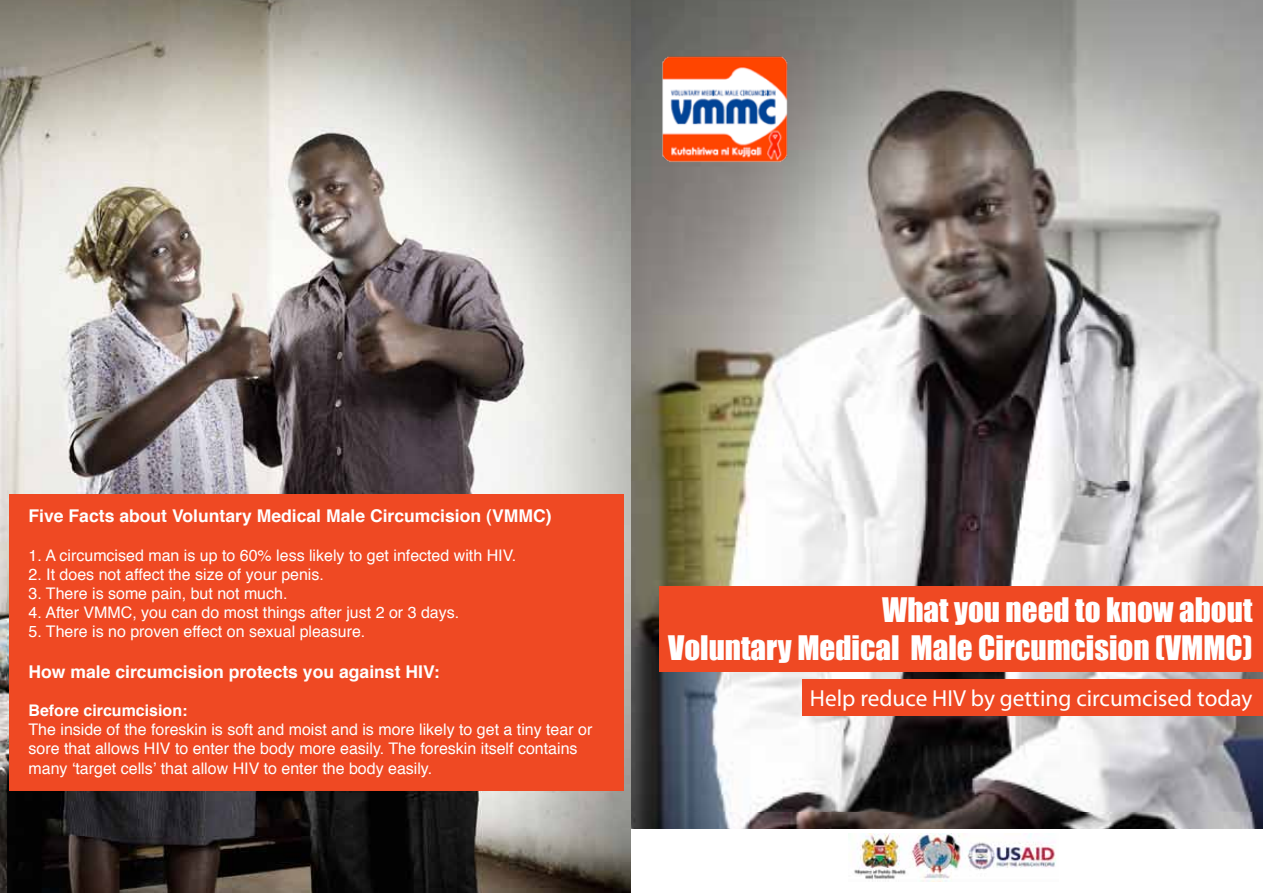
<style>
.page{position:relative;width:1263px;height:893px;background:#fff}
.page>*{position:absolute;margin:0;border:0;box-sizing:border-box;transform-origin:0 0}
.t1{font:31.05px/37.2px "Impact";color:#fff;text-align:right}
.t2{font:23.25px "Myriad Pro";color:#fff}
.t3{font:700 17.55px "Helvetica";color:#fff}
.t4{font:15.9px/19.2px "Helvetica";color:#fff}
.t5{font:700 15.9px "Helvetica";color:#fff}
</style>
<div class="page">
<img style="left:0;top:0;width:1263px;height:893px">
<img style="left:657px;top:54px;width:133px;height:111px">
<div style="left:9px;top:495px;width:615px;height:296px;background:#ef4923"></div>
<div style="left:659px;top:587px;width:603px;height:85px;background:#ef4923"></div>
<div style="left:802px;top:679px;width:460px;height:37px;background:#ef4923"></div>
<div style="left:631px;top:830px;width:632px;height:63px;background:#fff"></div>
<img style="left:848px;top:834px;width:208px;height:47px">
<p class="t3" style="left:28px;top:502px;width:525px">Five Facts about Voluntary Medical Male Circumcision (VMMC)</p>
<p class="t4" style="left:28px;top:546px;width:489px">1. A circumcised man is up to 60% less likely to get infected with HIV.</p>
<p class="t4" style="left:28px;top:565px;width:297px">2. It does not affect the size of your penis.</p>
<p class="t4" style="left:28px;top:584px;width:260px">3. There is some pain, but not much.</p>
<p class="t4" style="left:28px;top:604px;width:432px">4. After VMMC, you can do most things after just 2 or 3 days.</p>
<p class="t4" style="left:28px;top:623px;width:338px">5. There is no proven effect on sexual pleasure.</p>
<p class="t3" style="left:28px;top:657px;width:413px">How male circumcision protects you against HIV:</p>
<p class="t5" style="left:28px;top:698px;width:160px">Before circumcision:</p>
<p class="t4" style="left:28px;top:720px;width:565px">The inside of the foreskin is soft and moist and is more likely to get a tiny tear or sore that allows HIV to enter the body more easily. The foreskin itself contains many ‘target cells’ that allow HIV to enter the body easily.</p>
<h1 class="t1" style="left:668px;top:591px;width:586px">What you need to know about<br>Voluntary Medical Male Circumcision (VMMC)</h1>
<h2 class="t2" style="left:810px;top:683px;width:444px">Help reduce HIV by getting circumcised today</h2>
</div>
